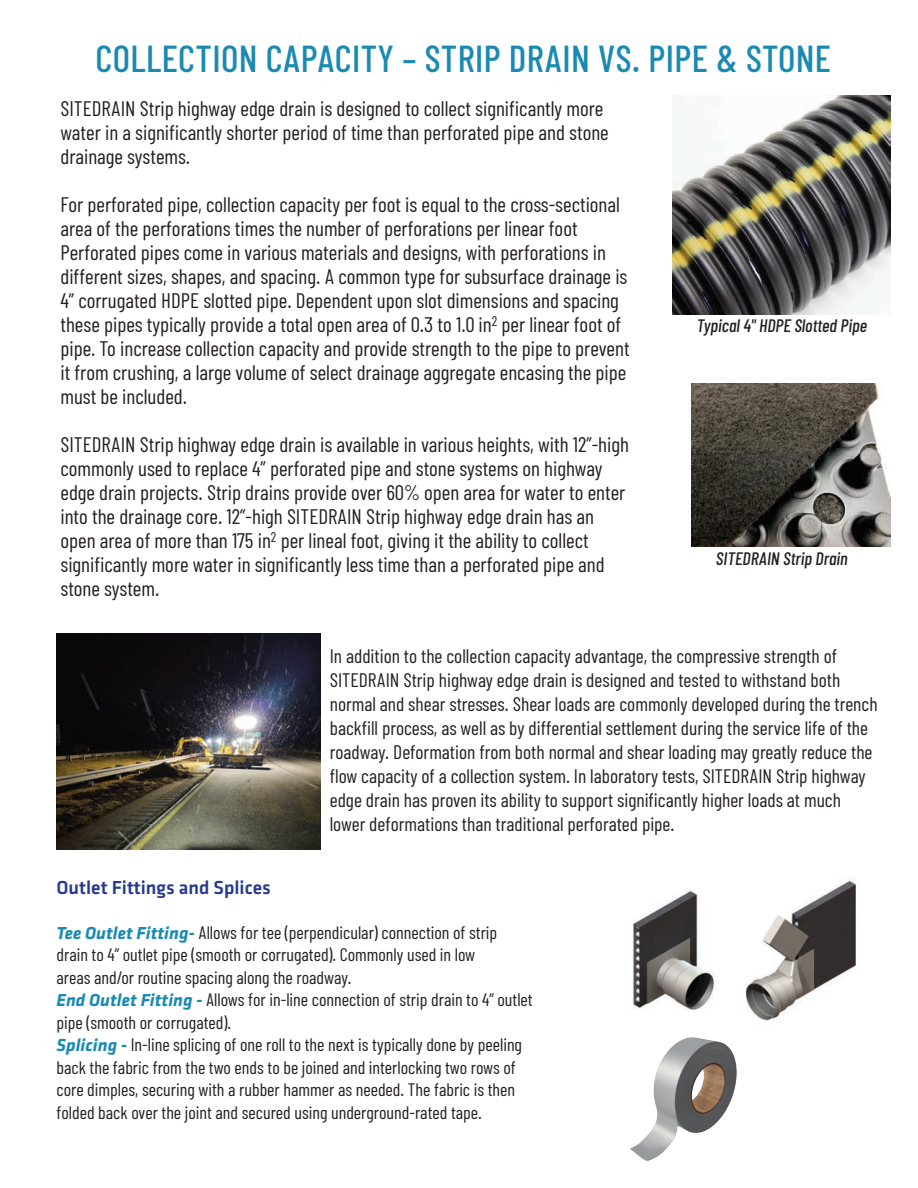
<style>
.page{position:relative;width:918px;height:1188px;background:#fff}
.page>*{position:absolute;margin:0;border:0;box-sizing:border-box;transform-origin:0 0}
.t1{font:500 37.5px "Barlow Condensed";letter-spacing:.01em;color:#1a8ab1}
.t2{font:21px/24px "Barlow Condensed";color:#231f20}
.t3{font:19.5px/24px "Barlow Condensed";color:#231f20}
.t4{font:500 19.5px "Klavika";color:#27388f}
.t5{font:18px/22.5px "Barlow Condensed";color:#231f20}
.t6{font:italic 500 18px "Barlow Condensed";color:#231f20}
.s1{font-family:"Klavika";font-weight:700;font-style:italic;color:#1a8ab1}
</style>
<div class="page">
<img style="left:56px;top:634px;width:264px;height:216px">
<img style="left:692px;top:383px;width:199px;height:164px">
<img style="left:673px;top:95px;width:218px;height:219px">
<img style="left:632px;top:889px;width:82px;height:121px">
<img style="left:745px;top:877px;width:114px;height:144px">
<img style="left:630px;top:1037px;width:107px;height:124px">
<h1 class="t1" style="left:95px;top:35px;width:737px">COLLECTION CAPACITY – STRIP DRAIN VS. PIPE &amp; STONE</h1>
<p class="t2" style="left:60px;top:96px;width:550px">SITEDRAIN Strip highway edge drain is designed to collect significantly more water in a significantly shorter period of time than perforated pipe and stone drainage systems.</p>
<p class="t2" style="left:60px;top:192px;width:571px">For perforated pipe, collection capacity per foot is equal to the cross-sectional area of the perforations times the number of perforations per linear foot Perforated pipes come in various materials and designs, with perforations in different sizes, shapes, and spacing. A common type for subsurface drainage is 4” corrugated HDPE slotted pipe. Dependent upon slot dimensions and spacing these pipes typically provide a total open area of 0.3 to 1.0 in<sup>2</sup> per linear foot of pipe. To increase collection capacity and provide strength to the pipe to prevent it from crushing, a large volume of select drainage aggregate encasing the pipe must be included.</p>
<p class="t2" style="left:60px;top:432px;width:570px">SITEDRAIN Strip highway edge drain is available in various heights, with 12”-high commonly used to replace 4” perforated pipe and stone systems on highway edge drain projects. Strip drains provide over 60% open area for water to enter into the drainage core. 12”-high SITEDRAIN Strip highway edge drain has an open area of more than 175 in<sup>2</sup> per lineal foot, giving it the ability to collect significantly more water in significantly less time than a perforated pipe and stone system.</p>
<p class="t6" style="left:697px;top:314px;width:172px">Typical 4" HDPE Slotted Pipe</p>
<p class="t6" style="left:716px;top:547px;width:133px">SITEDRAIN Strip Drain</p>
<p class="t3" style="left:330px;top:643px;width:549px">In addition to the collection capacity advantage, the compressive strength of SITEDRAIN Strip highway edge drain is designed and tested to withstand both normal and shear stresses. Shear loads are commonly developed during the trench backfill process, as well as by differential settlement during the service life of the roadway. Deformation from both normal and shear loading may greatly reduce the flow capacity of a collection system. In laboratory tests, SITEDRAIN Strip highway edge drain has proven its ability to support significantly higher loads at much lower deformations than traditional perforated pipe.</p>
<p class="t4" style="left:56px;top:877px;width:216px">Outlet Fittings and Splices</p>
<p class="t5" style="left:56px;top:920px;width:478px"><span class="s1">Tee Outlet Fitting-</span> Allows for tee (perpendicular) connection of strip drain to 4” outlet pipe (smooth or corrugated). Commonly used in low<br>areas and/or routine spacing along the roadway.<br><span class="s1">End Outlet Fitting -</span> Allows for in-line connection of strip drain to 4” outlet pipe (smooth or corrugated).<br><span class="s1">Splicing -</span> In-line splicing of one roll to the next is typically done by peeling back the fabric from the two ends to be joined and interlocking two rows of core dimples, securing with a rubber hammer as needed. The fabric is then folded back over the joint and secured using underground-rated tape.</p>
</div>
